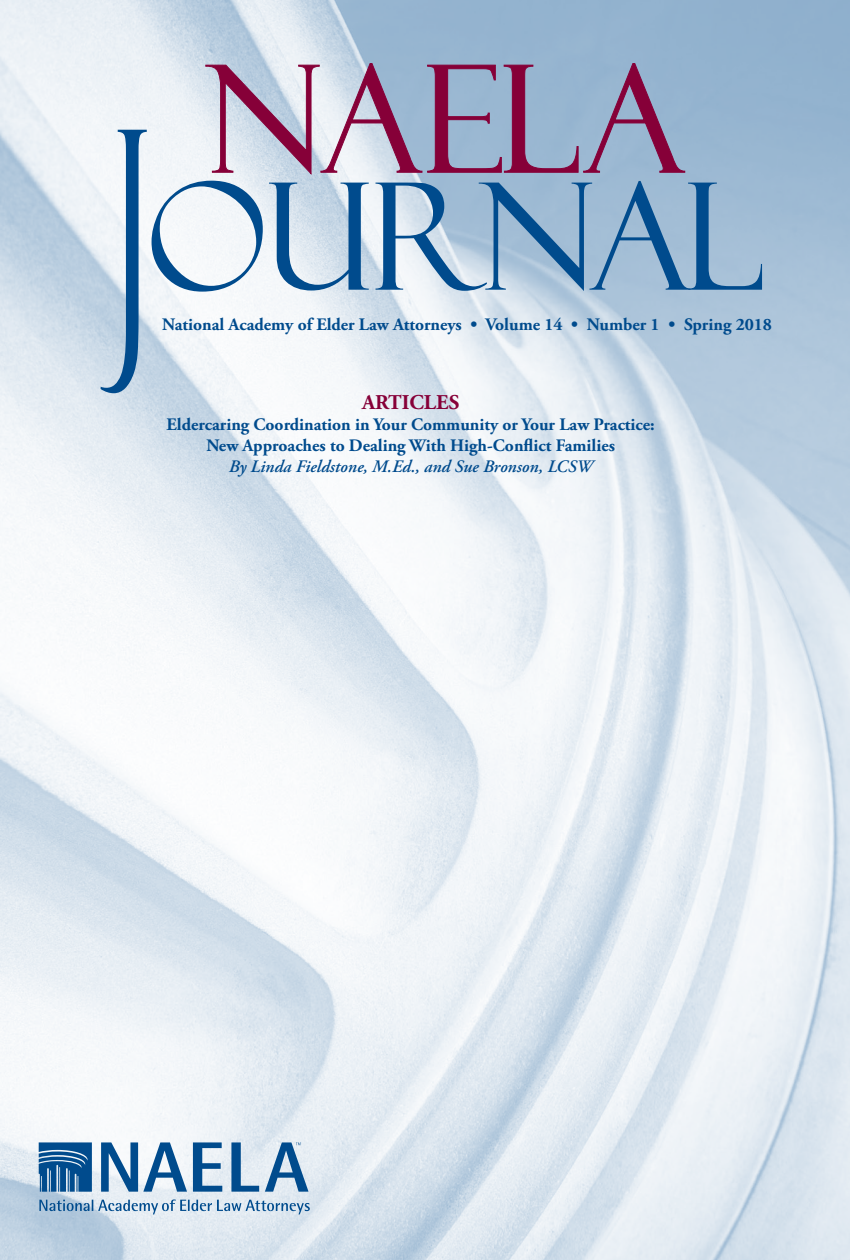
<style>
.page{position:relative;width:850px;height:1260px;background:#fff}
.page>*{position:absolute;margin:0;border:0;box-sizing:border-box;transform-origin:0 0}
.t1{font:700 21px "Adobe Garamond Pro";color:#860038}
.t2{font:700 17.5px "Adobe Garamond Pro";color:#004b8d}
.byline{font:italic 600 17.5px "Adobe Garamond Pro";color:#004b8d}
</style>
<div class="page">
<img style="left:0;top:0;width:850px;height:1260px">
<svg style="left:101px;top:63px;width:661px;height:330px"></svg>
<svg style="left:39px;top:1142px;width:53px;height:50px;background:#2b69a0"></svg>
<svg style="left:39px;top:1199px;width:271px;height:15px;background:#a7c0d7"></svg>
<svg style="left:101px;top:1142px;width:207px;height:50px"></svg>
<p class="t2" style="left:162px;top:314px;width:611px">National Academy of Elder Law Attorneys • Volume 14 • Number 1 • Spring 2018</p>
<p class="t1" style="left:362px;top:390px;width:99px">ARTICLES</p>
<p class="t2" style="left:167px;top:414px;width:490px">Eldercaring Coordination in Your Community or Your Law Practice:</p>
<p class="t2" style="left:206px;top:435px;width:410px">New Approaches to Dealing With High-Conflict Families</p>
<p class="byline" style="left:229px;top:456px;width:365px">By Linda Fieldstone, M.Ed., and Sue Bronson, LCSW</p>
</div>
